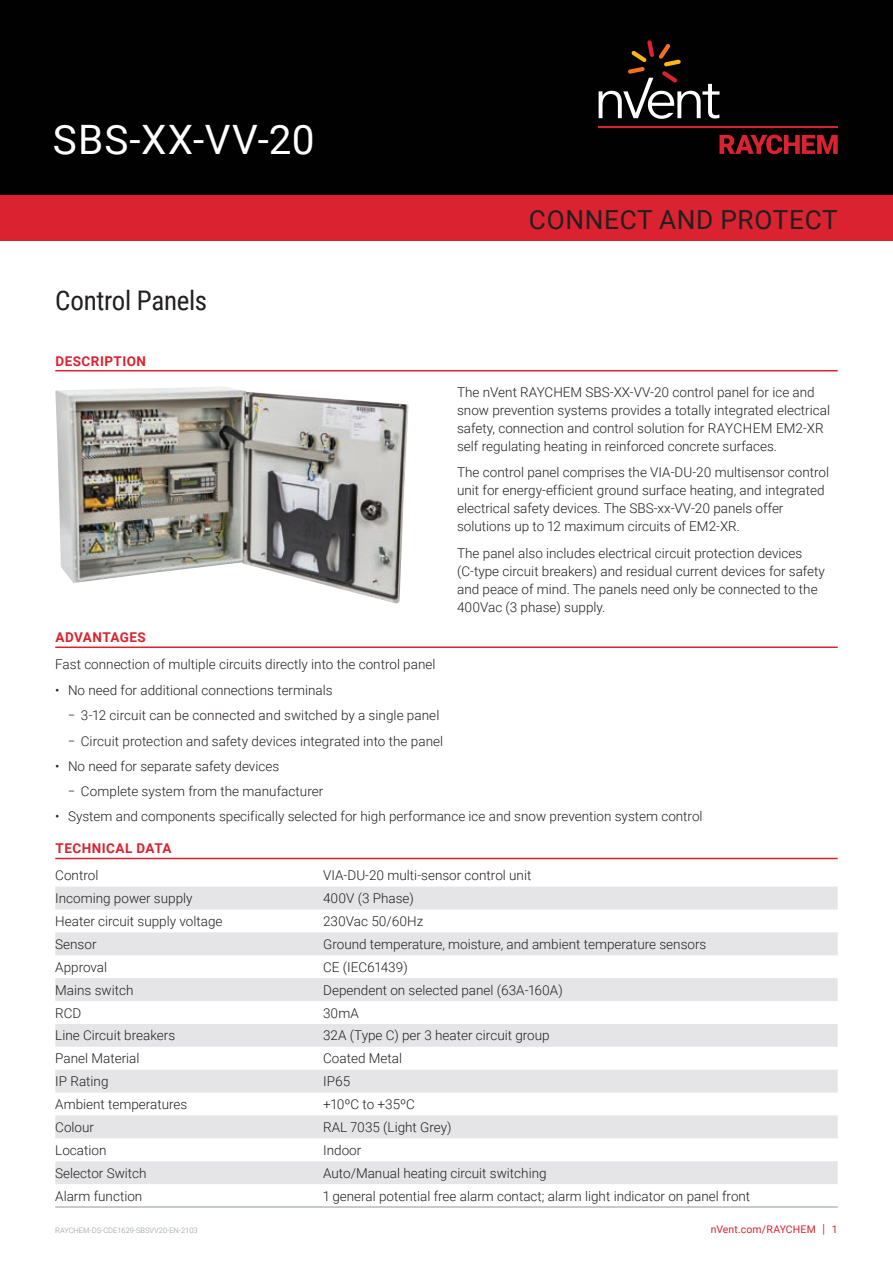
<style>
.page{position:relative;width:893px;height:1263px;background:#fff}
.page>*{position:absolute;margin:0;border:0;box-sizing:border-box;transform-origin:0 0}
.Page_1_Header_-_nVen{font:40.5px "Roboto";letter-spacing:.035em;color:#fff}
.Product_Description{font:27px "Roboto Condensed";letter-spacing:-.015em;color:#231f20}
.t1{font:26.25px "Roboto";letter-spacing:.025em;color:#231f20}
.Text_-_nVent_Data_Sh{font:300 13.5px/18px "Roboto";color:#231f20}
.Table_Text_-_nVent_D{font:300 13.5px "Roboto";color:#231f20}
.Text_-_nVent_Data_Sh-2{font:300 13.5px "Roboto";color:#231f20;scale:.8 1}
.Subhead_-_nVent_Data{font:700 13.5px "Roboto";letter-spacing:.035em;color:#db2230}
.t2{font:10.5px "Roboto";letter-spacing:.015em;color:#db2230}
.t3{font:300 7.5px "Roboto";color:#8f959e}
.s1{font-size:12.6px}
</style>
<div class="page">
<div style="left:0;top:0;width:893px;height:196px;background:#010101"></div>
<div style="left:0;top:196px;width:893px;height:45px;background:#db2230"></div>
<svg style="left:719px;top:135px;width:119px;height:19px"></svg>
<hr style="left:599px;top:126px;width:239px;height:1px;background:#db2230">
<svg style="left:599px;top:40px;width:120px;height:79px"></svg>
<img style="left:55px;top:387px;width:354px;height:216px">
<hr style="left:55px;top:646px;width:783px;height:2px;background:#db2230">
<hr style="left:55px;top:858px;width:783px;height:1px;background:#db2230">
<svg style="left:55px;top:887px;width:783px;height:297px;fill:#e9e9eb"></svg>
<hr style="left:55px;top:1206px;width:268px;height:1px;background:#8f959e">
<hr style="left:323px;top:1206px;width:515px;height:1px;background:#8f959e">
<hr style="left:55px;top:370px;width:783px;height:1px;background:#db2230">
<p class="Page_1_Header_-_nVen" style="left:53px;top:111px;width:264px">SBS-XX-VV-20</p>
<p class="Product_Description" style="left:55px;top:282px;width:153px">Control Panels</p>
<p class="Subhead_-_nVent_Data" style="left:56px;top:351px;width:92px">DESCRIPTION</p>
<h3 class="t1" style="left:529px;top:201px;width:310px">CONNECT AND PROTECT</h3>
<p class="Text_-_nVent_Data_Sh" style="left:457px;top:382px;width:374px">The nVent RAYCHEM SBS-XX-VV-20 control panel for ice and snow prevention systems provides a totally integrated electrical safety, connection and control solution for RAYCHEM EM2-XR self regulating heating in reinforced concrete surfaces.</p>
<p class="Text_-_nVent_Data_Sh" style="left:457px;top:463px;width:374px">The control panel comprises the VIA-DU-20 multisensor control unit for energy-efficient ground surface heating, and integrated electrical safety devices. The SBS-xx-VV-20 panels offer solutions up to 12 maximum circuits of EM2-XR.</p>
<p class="Text_-_nVent_Data_Sh" style="left:457px;top:543px;width:369px">The panel also includes electrical circuit protection devices (C-type circuit breakers) and residual current devices for safety and peace of mind. The panels need only be connected to the 400Vac (3 phase) supply.</p>
<p class="Subhead_-_nVent_Data" style="left:56px;top:628px;width:92px">ADVANTAGES</p>
<p class="Text_-_nVent_Data_Sh" style="left:55px;top:654px;width:382px">Fast connection of multiple circuits directly into the control panel</p>
<p class="Text_-_nVent_Data_Sh" style="left:55px;top:681px;width:279px">• No need for additional connections terminals</p>
<p class="Text_-_nVent_Data_Sh-2" style="left:68px;top:706px;width:466px">– 3-12 circuit can be connected and switched by a single panel</p>
<p class="Text_-_nVent_Data_Sh-2" style="left:68px;top:731px;width:471px">– Circuit protection and safety devices integrated into the panel</p>
<p class="Text_-_nVent_Data_Sh" style="left:55px;top:756px;width:225px">• No need for separate safety devices</p>
<p class="Text_-_nVent_Data_Sh-2" style="left:68px;top:782px;width:321px">– Complete system from the manufacturer</p>
<p class="Text_-_nVent_Data_Sh" style="left:55px;top:807px;width:649px">• System and components specifically selected for high performance ice and snow prevention system control</p>
<p class="Subhead_-_nVent_Data" style="left:56px;top:839px;width:117px">TECHNICAL DATA</p>
<p class="Table_Text_-_nVent_D" style="left:55px;top:866px;width:45px">Control</p>
<p class="Table_Text_-_nVent_D" style="left:323px;top:866px;width:210px">VIA-DU-20 multi-sensor control unit</p>
<p class="Table_Text_-_nVent_D" style="left:55px;top:889px;width:139px">Incoming power supply</p>
<p class="Table_Text_-_nVent_D" style="left:323px;top:889px;width:92px">400V (3 Phase)</p>
<p class="Table_Text_-_nVent_D" style="left:55px;top:912px;width:169px">Heater circuit supply voltage</p>
<p class="Table_Text_-_nVent_D" style="left:323px;top:912px;width:102px">230Vac 50/60Hz</p>
<p class="Table_Text_-_nVent_D" style="left:55px;top:935px;width:43px">Sensor</p>
<p class="Table_Text_-_nVent_D" style="left:323px;top:935px;width:385px">Ground temperature, moisture, and ambient temperature sensors</p>
<p class="Table_Text_-_nVent_D" style="left:55px;top:957px;width:53px">Approval</p>
<p class="Table_Text_-_nVent_D" style="left:323px;top:957px;width:86px">CE (IEC61439)</p>
<p class="Table_Text_-_nVent_D" style="left:55px;top:980px;width:80px">Mains switch</p>
<p class="Table_Text_-_nVent_D" style="left:323px;top:980px;width:241px">Dependent on selected panel (63A-160A)</p>
<p class="Table_Text_-_nVent_D" style="left:55px;top:1003px;width:28px">RCD</p>
<p class="Table_Text_-_nVent_D" style="left:323px;top:1003px;width:37px">30mA</p>
<p class="Table_Text_-_nVent_D" style="left:55px;top:1026px;width:121px">Line Circuit breakers</p>
<p class="Table_Text_-_nVent_D" style="left:323px;top:1026px;width:228px">32A (Type C) per 3 heater circuit group</p>
<p class="Table_Text_-_nVent_D" style="left:55px;top:1049px;width:86px">Panel Material</p>
<p class="Table_Text_-_nVent_D" style="left:323px;top:1049px;width:80px">Coated Metal</p>
<p class="Table_Text_-_nVent_D" style="left:55px;top:1072px;width:55px">IP Rating</p>
<p class="Table_Text_-_nVent_D" style="left:323px;top:1072px;width:28px">IP65</p>
<p class="Table_Text_-_nVent_D" style="left:55px;top:1095px;width:134px">Ambient temperatures</p>
<p class="Table_Text_-_nVent_D" style="left:323px;top:1095px;width:93px">+10ºC to +35ºC</p>
<p class="Table_Text_-_nVent_D" style="left:55px;top:1118px;width:40px">Colour</p>
<p class="Table_Text_-_nVent_D" style="left:323px;top:1118px;width:130px">RAL 7035 (Light Grey)</p>
<p class="Table_Text_-_nVent_D" style="left:55px;top:1140px;width:53px">Location</p>
<p class="Table_Text_-_nVent_D" style="left:323px;top:1140px;width:40px">Indoor</p>
<p class="Table_Text_-_nVent_D" style="left:55px;top:1163px;width:93px">Selector Switch</p>
<p class="Table_Text_-_nVent_D" style="left:323px;top:1163px;width:225px">Auto/Manual heating circuit switching</p>
<p class="Table_Text_-_nVent_D" style="left:55px;top:1186px;width:89px">Alarm function</p>
<p class="Table_Text_-_nVent_D" style="left:323px;top:1186px;width:429px">1 general potential free alarm contact; alarm light indicator on panel front</p>
<p class="t3" style="left:55px;top:1225px;width:144px">RAYCHEM-DS-CDE1629-SBSVV20-EN-2103</p>
<p class="t2" style="left:711px;top:1222px;width:128px">nVent.com/RAYCHEM <span class="s1">|</span> 1</p>
</div>
